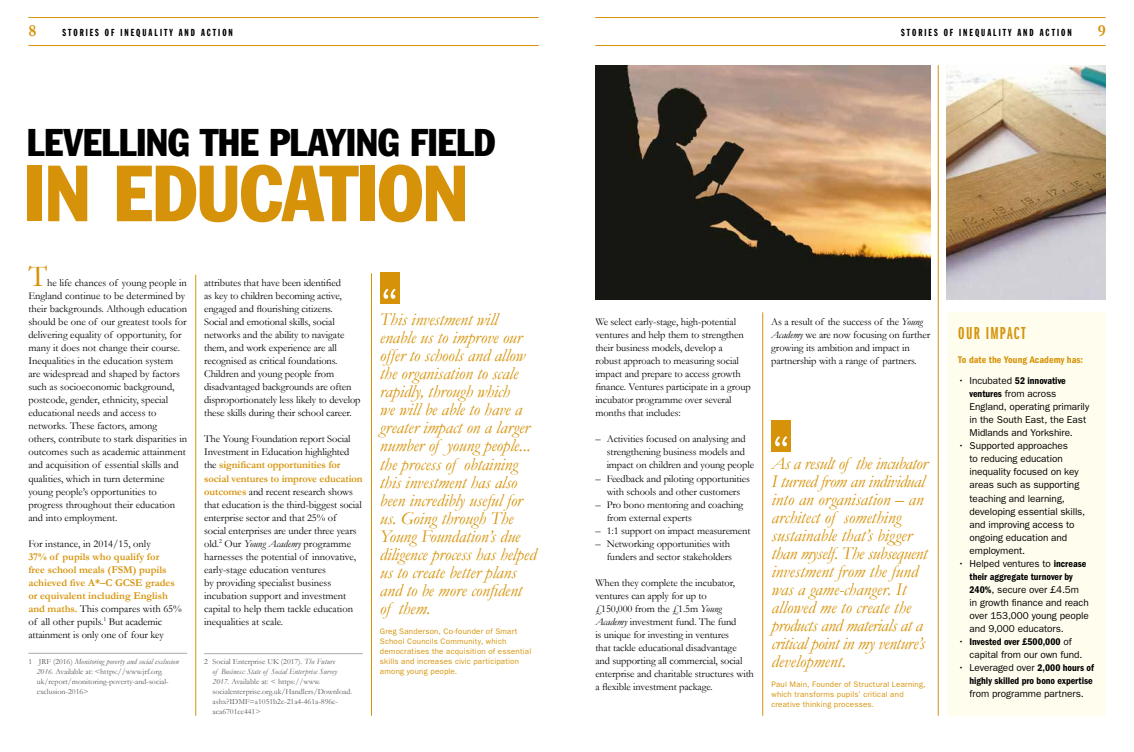
<style>
.page{position:relative;width:1134px;height:752px;background:#fff}
.page>*{position:absolute;margin:0;border:0;box-sizing:border-box;transform-origin:0 0}
.t1{font:condensed 78px "Franklin Gothic Std";letter-spacing:-.01em;color:#d6930a}
.t2{font:condensed 38px "Franklin Gothic Std";letter-spacing:-.015em;color:#000}
.t3{font:30.5px "Garamond";color:#d6930a}
.t4{font:italic 18px/18px "Garamond";letter-spacing:-.005em;color:#d6930a}
.t5{font:18px "ITC Franklin Gothic Std Dm X Cp";letter-spacing:.075em;color:#d6930a}
.t6{font:700 17px "Garamond";color:#d6930a}
.t7{font:10.5px/13px "Garamond";letter-spacing:-.01em;color:#000}
.t8{font:700 10.5px/13px "Garamond";color:#d6930a}
.t9{font:10px/13px "ITC Franklin Gothic Std";letter-spacing:-.005em;color:#000}
.t10{font:10px "ITC Franklin Gothic Std Dm Cd";letter-spacing:-.005em;color:#000}
.t11{font:10px "Franklin Gothic Std Extra Cond";letter-spacing:.2em;color:#000}
.t12{font:10px "ITC Franklin Gothic Std Dm Cd";letter-spacing:.005em;color:#d6930a}
.t13{font:8px/10px "Garamond";color:#575756}
.t14{font:8px/10px "ITC Franklin Gothic Std";letter-spacing:.025em;color:#d6930a}
.s1{font-weight:400;color:#000}
.s2{font-style:italic}
.s3{font-weight:700;color:#d6930a}
.s4{font-family:"ITC Franklin Gothic Std"}
.s5{font-family:"ITC Franklin Gothic Std Dm Cd"}
</style>
<div class="page">
<hr style="left:28px;top:45px;width:511px;height:1px;background:#d6930a">
<hr style="left:28px;top:17px;width:511px;height:1px;background:#d6930a">
<hr style="left:595px;top:45px;width:511px;height:1px;background:#d6930a">
<hr style="left:595px;top:17px;width:511px;height:1px;background:#d6930a">
<hr style="left:204px;top:653px;width:159px;height:1px;background:#acabab">
<hr style="left:371px;top:273px;width:1px;height:442px;background:#d6930a">
<hr style="left:28px;top:652px;width:159px;height:1px;background:#acabab">
<hr style="left:196px;top:274px;width:1px;height:441px;background:#d6930a">
<div style="left:380px;top:272px;width:20px;height:32px;background:#d6930a"></div>
<svg style="left:383px;top:288px;width:13px;height:11px"></svg>
<div style="left:771px;top:420px;width:20px;height:31px;background:#d6930a"></div>
<svg style="left:775px;top:436px;width:12px;height:10px"></svg>
<hr style="left:938px;top:65px;width:1px;height:650px;background:#d6930a">
<div style="left:947px;top:312px;width:159px;height:403px;background:#fffdee"></div>
<hr style="left:762px;top:312px;width:1px;height:403px;background:#d6930a">
<img style="left:595px;top:65px;width:335px;height:234px">
<img style="left:947px;top:65px;width:159px;height:234px">
<h3 class="t6" style="left:28px;top:21px;width:9px">8</h3>
<p class="t11" style="left:62px;top:27px;width:172px">STORIES OF INEQUALITY AND ACTION</p>
<p class="t11" style="left:901px;top:27px;width:172px">STORIES OF INEQUALITY AND ACTION</p>
<h3 class="t6" style="left:1098px;top:21px;width:9px">9</h3>
<h2 class="t2" style="left:27px;top:119px;width:470px">LEVELLING THE PLAYING FIELD</h2>
<h1 class="t1" style="left:24px;top:146px;width:446px">IN EDUCATION</h1>
<h3 class="t3" style="left:28px;top:258px;width:20px">T</h3>
<p class="t7" style="left:28px;top:276px;width:160px;text-indent:19px">he life chances of young people in England continue to be determined by their backgrounds. Although education should be one of our greatest tools for delivering equality of opportunity, for many it does not change their course.<br>Inequalities in the education system are widespread and shaped by factors such as socioeconomic background, postcode, gender, ethnicity, special educational needs and access to networks. These factors, among others, contribute to stark disparities in outcomes such as academic attainment and acquisition of essential skills and qualities, which in turn determine young people’s opportunities to progress throughout their education and into employment.</p>
<p class="t7" style="left:28px;top:536px;width:124px">For instance, in 2014/15, only</p>
<p class="t8" style="left:28px;top:549px;width:155px">37% of pupils who qualify for<br>free school meals (FSM) pupils achieved five A*–C GCSE grades or equivalent including English and maths. <span class="s1">This compares with 65% of all other pupils.</span><sup>1</sup> <span class="s1">But academic attainment is only one of four key</span></p>
<p class="t13" style="left:37px;top:655px;width:143px;text-indent:-9px">1 JRF (2016) <span class="s2">Monitoring poverty and social exclusion 2016</span>. Available at: &lt;https://www.jrf.org. uk/report/monitoring-poverty-and-social&shy;exclusion-2016&gt;</p>
<p class="t7" style="left:204px;top:276px;width:158px">attributes that have been identified<br>as key to children becoming active, engaged and flourishing citizens.<br>Social and emotional skills, social networks and the ability to navigate them, and work experience are all recognised as critical foundations.<br>Children and young people from disadvantaged backgrounds are often disproportionately less likely to develop these skills during their school career.</p>
<p class="t7" style="left:204px;top:432px;width:160px">The Young Foundation report Social Investment in Education highlighted the <span class="s3">significant opportunities for social ventures to improve education outcomes</span> and recent research shows that education is the third-biggest social enterprise sector and that 25% of<br>social enterprises are under three years old.<sup>2</sup> Our <span class="s2">Young Academy</span> programme harnesses the potential of innovative, early-stage education ventures<br>by providing specialist business incubation support and investment capital to help them tackle education inequalities at scale.</p>
<p class="t13" style="left:213px;top:655px;width:141px;text-indent:-9px">2 Social Enterprise UK (2017). <span class="s2">The Future<br>of Business: State of Social Enterprise Survey 2017.</span> Available at: &lt; https://www. socialenterprise.org.uk/Handlers/Download. ashx?IDMF=a1051b2c-21a4-461a-896c&shy;aca6701cc441&gt;</p>
<p class="t4" style="left:380px;top:310px;width:158px">This investment will enable us to improve our offer to schools and allow the organisation to scale rapidly, through which<br>we will be able to have a greater impact on a larger number of young people... the process of obtaining this investment has also been incredibly useful for us. Going through The<br>Young Foundation’s due diligence process has helped us to create better plans and to be more confident of them.</p>
<p class="t14" style="left:380px;top:625px;width:153px">Greg Sanderson, Co-founder of Smart School Councils Community, which democratises the acquisition of essential skills and increases civic participation among young people.</p>
<p class="t7" style="left:595px;top:315px;width:157px">We select early-stage, high-potential ventures and help them to strengthen their business models, develop a robust approach to measuring social impact and prepare to access growth finance. Ventures participate in a group incubator programme over several months that includes:</p>
<p class="t7" style="left:607px;top:432px;width:149px;text-indent:-11px">– Activities focused on analysing and strengthening business models and impact on children and young people</p>
<p class="t7" style="left:595px;top:471px;width:156px;text-align:center">– Feedback and piloting opportunities with schools and other customers</p>
<p class="t7" style="left:607px;top:497px;width:138px;text-indent:-11px">– Pro bono mentoring and coaching from external experts</p>
<p class="t7" style="left:595px;top:523px;width:157px">– 1:1 support on impact measurement</p>
<p class="t7" style="left:595px;top:536px;width:138px;text-align:right">– Networking opportunities with funders and sector stakeholders</p>
<p class="t7" style="left:595px;top:575px;width:160px">When they complete the incubator, ventures can apply for up to<br>£150,000 from the £1.5m <span class="s2">Young Academy</span> investment fund. The fund<br>is unique for investing in ventures<br>that tackle educational disadvantage and supporting all commercial, social enterprise and charitable structures with a flexible investment package.</p>
<p class="t7" style="left:771px;top:315px;width:161px">As a result of the success of the <span class="s2">Young Academy</span> we are now focusing on further growing its ambition and impact in partnership with a range of partners.</p>
<p class="t4" style="left:771px;top:453px;width:157px">As a result of the incubator<br>I turned from an individual into an organisation – an architect of something sustainable that’s bigger than myself. The subsequent investment from the fund was a game-changer. It allowed me to create the products and materials at a critical point in my venture’s development.</p>
<p class="t14" style="left:771px;top:678px;width:156px">Paul Main, Founder of Structural Learning, which transforms pupils’ critical and creative thinking processes.</p>
<h3 class="t5" style="left:958px;top:323px;width:69px">OUR IMPACT</h3>
<p class="t12" style="left:958px;top:353px;width:126px">To date the Young Academy has:</p>
<p class="t10" style="left:958px;top:375px;width:109px"><span class="s4">• Incubated</span> 52 innovative</p>
<p class="t9" style="left:969px;top:387px;width:121px"><span class="s5">ventures</span> from across<br>England, operating primarily in the South East, the East<br>Midlands and Yorkshire.</p>
<p class="t9" style="left:969px;top:439px;width:117px;text-indent:-11px">• Supported approaches<br>to reducing education inequality focused on key areas such as supporting teaching and learning, developing essential skills, and improving access to ongoing education and employment.</p>
<p class="t9" style="left:958px;top:556px;width:130px">• Helped ventures to <span class="s5">increase</span></p>
<p class="t10" style="left:969px;top:570px;width:105px">their aggregate turnover by</p>
<p class="t9" style="left:969px;top:582px;width:121px"><span class="s5">240%</span>, secure over £4.5m in growth finance and reach over 153,000 young people and 9,000 educators.</p>
<p class="t10" style="left:958px;top:635px;width:115px"><span class="s4">•</span> Invested over £500,000 <span class="s4">of</span></p>
<p class="t9" style="left:969px;top:647px;width:114px">capital from our own fund.</p>
<p class="t9" style="left:958px;top:660px;width:137px">• Leveraged over <span class="s5">2,000 hours of</span></p>
<p class="t10" style="left:969px;top:674px;width:125px">highly skilled pro bono expertise</p>
<p class="t9" style="left:969px;top:686px;width:116px">from programme partners.</p>
</div>
